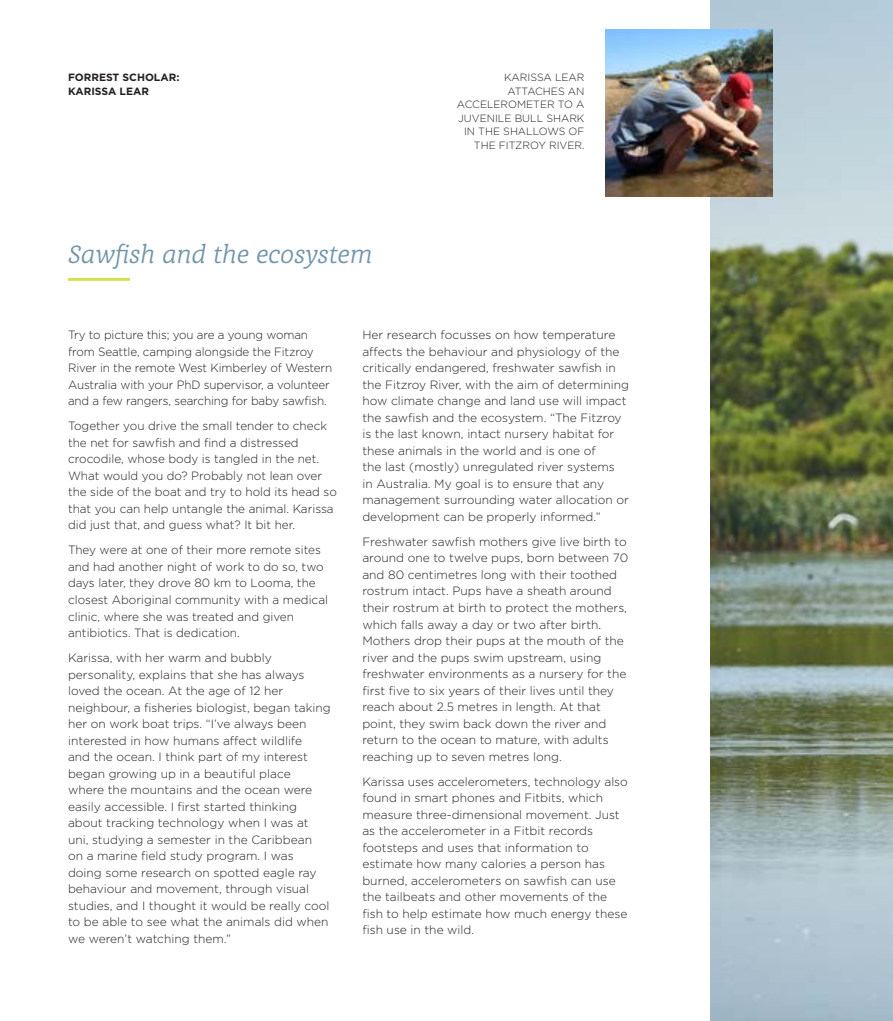
<style>
.page{position:relative;width:893px;height:1021px;background:#fff}
.page>*{position:absolute;margin:0;border:0;box-sizing:border-box;transform-origin:0 0}
.t1{font:italic 24px "Achille FYL";color:#7094aa}
.t2{font:300 12px/16.5px "Gotham";color:#231f20}
.t3{font:300 10.5px/13.5px "Gotham";color:#231f20;text-align:right}
.t4{font:700 10.5px/13.5px "Gotham";color:#231f20}
</style>
<div class="page">
<img style="left:711px;top:0;width:182px;height:1020px">
<img style="left:605px;top:29px;width:167px;height:168px">
<hr style="left:68px;top:278px;width:62px;height:3px;background:#d3df4e">
<p class="t4" style="left:68px;top:70px;width:113px">FORREST SCHOLAR:<br>KARISSA LEAR</p>
<h1 class="t1" style="left:68px;top:238px;width:306px">Sawfish and the ecosystem</h1>
<p class="t3" style="left:457px;top:70px;width:129px">KARISSA LEAR<br>ATTACHES AN<br>ACCELEROMETER TO A<br>JUVENILE BULL SHARK<br>IN THE SHALLOWS OF<br>THE FITZROY RIVER.</p>
<p class="t2" style="left:68px;top:327px;width:266px">Try to picture this; you are a young woman from Seattle, camping alongside the Fitzroy River in the remote West Kimberley of Western Australia with your PhD supervisor, a volunteer and a few rangers, searching for baby sawfish.</p>
<p class="t2" style="left:68px;top:418px;width:270px">Together you drive the small tender to check the net for sawfish and find a distressed crocodile, whose body is tangled in the net.<br>What would you do? Probably not lean over the side of the boat and try to hold its head so that you can help untangle the animal. Karissa did just that, and guess what? It bit her.</p>
<p class="t2" style="left:68px;top:542px;width:261px">They were at one of their more remote sites and had another night of work to do so, two days later, they drove 80 km to Looma, the closest Aboriginal community with a medical clinic, where she was treated and given antibiotics. That is dedication.</p>
<p class="t2" style="left:68px;top:649px;width:264px">Karissa, with her warm and bubbly personality, explains that she has always loved the ocean. At the age of 12 her neighbour, a fisheries biologist, began taking her on work boat trips. “I’ve always been interested in how humans affect wildlife<br>and the ocean. I think part of my interest began growing up in a beautiful place<br>where the mountains and the ocean were easily accessible. I first started thinking about tracking technology when I was at uni, studying a semester in the Caribbean<br>on a marine field study program. I was<br>doing some research on spotted eagle ray behaviour and movement, through visual studies, and I thought it would be really cool to be able to see what the animals did when we weren’t watching them.”</p>
<p class="t2" style="left:362px;top:327px;width:268px">Her research focusses on how temperature affects the behaviour and physiology of the critically endangered, freshwater sawfish in the Fitzroy River, with the aim of determining how climate change and land use will impact the sawfish and the ecosystem. “The Fitzroy is the last known, intact nursery habitat for these animals in the world and is one of<br>the last (mostly) unregulated river systems<br>in Australia. My goal is to ensure that any management surrounding water allocation or development can be properly informed.”</p>
<p class="t2" style="left:362px;top:533px;width:267px">Freshwater sawfish mothers give live birth to around one to twelve pups, born between 70 and 80 centimetres long with their toothed rostrum intact. Pups have a sheath around their rostrum at birth to protect the mothers, which falls away a day or two after birth.<br>Mothers drop their pups at the mouth of the river and the pups swim upstream, using freshwater environments as a nursery for the first five to six years of their lives until they reach about 2.5 metres in length. At that point, they swim back down the river and return to the ocean to mature, with adults reaching up to seven metres long.</p>
<p class="t2" style="left:362px;top:773px;width:267px">Karissa uses accelerometers, technology also found in smart phones and Fitbits, which measure three-dimensional movement. Just as the accelerometer in a Fitbit records footsteps and uses that information to estimate how many calories a person has burned, accelerometers on sawfish can use the tailbeats and other movements of the fish to help estimate how much energy these fish use in the wild.</p>
</div>
